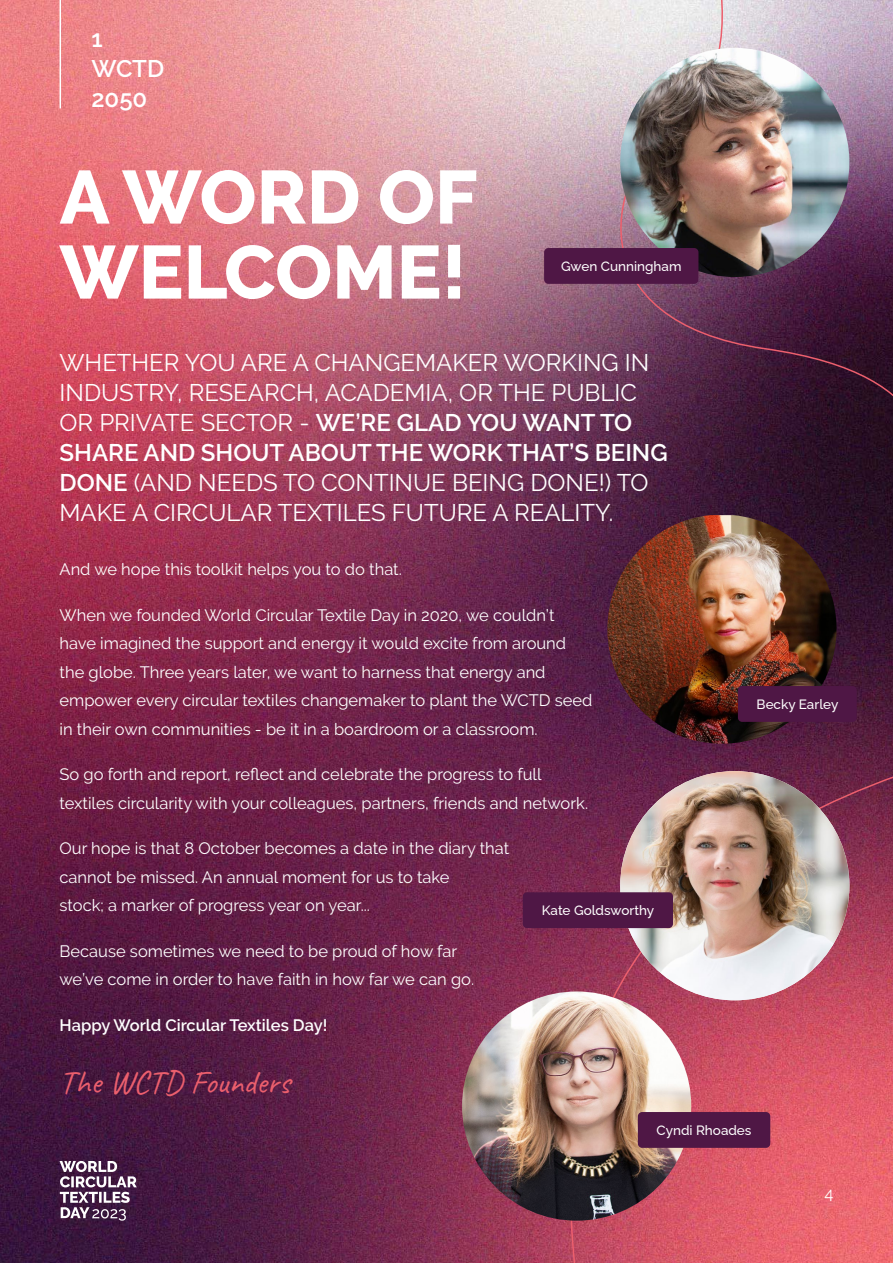
<style>
.page{position:relative;width:893px;height:1263px;background:#fff}
.page>*{position:absolute;margin:0;border:0;box-sizing:border-box;transform-origin:0 0}
.t1{font:800 75px/75px "Raleway";color:#fff}
.t2{font:33px "Caveat";color:#ec5f6d}
.t3{font:24px/30px "Raleway";color:#fff}
.t4{font:600 24px/30px "Raleway";color:#fff}
.t5{font:16.5px/28.5px "Raleway";color:#fff}
.t6{font:600 16.5px "Raleway";color:#fff}
.t7{font:100 13.5px "Raleway";color:#fff}
.s1{font-weight:600}
</style>
<div class="page">
<img style="left:0;top:0;width:893px;height:1263px">
<svg style="left:541px;top:763px;width:352px;height:500px;background:#b9485f"></svg>
<svg style="left:575px;top:0;width:318px;height:516px;background:#72506a"></svg>
<hr style="left:60px;top:0;width:1px;height:108px;background:#fff">
<svg style="left:60px;top:1161px;width:77px;height:60px"></svg>
<img style="left:620px;top:48px;width:229px;height:229px;border-radius:115px">
<img style="left:607px;top:515px;width:229px;height:229px">
<img style="left:462px;top:991px;width:229px;height:230px;border-radius:115px">
<img style="left:620px;top:771px;width:229px;height:229px;border-radius:115px">
<div style="left:544px;top:248px;width:154px;height:36px;background:#4f1745;border-radius:4px"></div>
<div style="left:738px;top:686px;width:119px;height:36px;background:#4f1745;border-radius:4px"></div>
<div style="left:523px;top:892px;width:150px;height:36px;background:#4f1745;border-radius:4px"></div>
<div style="left:638px;top:1112px;width:132px;height:36px;background:#4f1745;border-radius:4px"></div>
<h3 class="t4" style="left:91px;top:24px;width:74px">1<br>WCTD<br>2050</h3>
<h1 class="t1" style="left:60px;top:160px;width:420px">A WORD OF<br>WELCOME!</h1>
<p class="t7" style="left:561px;top:256px;width:122px">Gwen Cunningham</p>
<p class="t3" style="left:60px;top:348px;width:610px">WHETHER YOU ARE A CHANGEMAKER WORKING IN INDUSTRY, RESEARCH, ACADEMIA, OR THE PUBLIC OR PRIVATE SECTOR - <span class="s1">WE’RE GLAD YOU WANT TO SHARE AND SHOUT ABOUT THE WORK THAT’S BEING DONE</span> (AND NEEDS TO CONTINUE BEING DONE!) TO MAKE A CIRCULAR TEXTILES FUTURE A REALITY.</p>
<p class="t5" style="left:60px;top:555px;width:342px">And we hope this toolkit helps you to do that.</p>
<p class="t5" style="left:60px;top:601px;width:534px">When we founded World Circular Textile Day in 2020, we couldn’t have imagined the support and energy it would excite from around the globe. Three years later, we want to harness that energy and empower every circular textiles changemaker to plant the WCTD seed in their own communities - be it in a boardroom or a classroom.</p>
<p class="t5" style="left:60px;top:760px;width:528px">So go forth and report, reflect and celebrate the progress to full textiles circularity with your colleagues, partners, friends and network.</p>
<p class="t5" style="left:60px;top:834px;width:451px">Our hope is that 8 October becomes a date in the diary that cannot be missed. An annual moment for us to take<br>stock; a marker of progress year on year...</p>
<p class="t5" style="left:60px;top:936px;width:414px">Because sometimes we need to be proud of how far we’ve come in order to have faith in how far we can go.</p>
<p class="t6" style="left:60px;top:1015px;width:270px">Happy World Circular Textiles Day!</p>
<h2 class="t2" style="left:60px;top:1061px;width:232px">The WCTD Founders</h2>
<p class="t7" style="left:542px;top:900px;width:114px">Kate Goldsworthy</p>
<p class="t7" style="left:757px;top:694px;width:83px">Becky Earley</p>
<p class="t7" style="left:657px;top:1120px;width:96px">Cyndi Rhoades</p>
<p class="t5" style="left:824px;top:1178px;width:11px">4</p>
</div>
